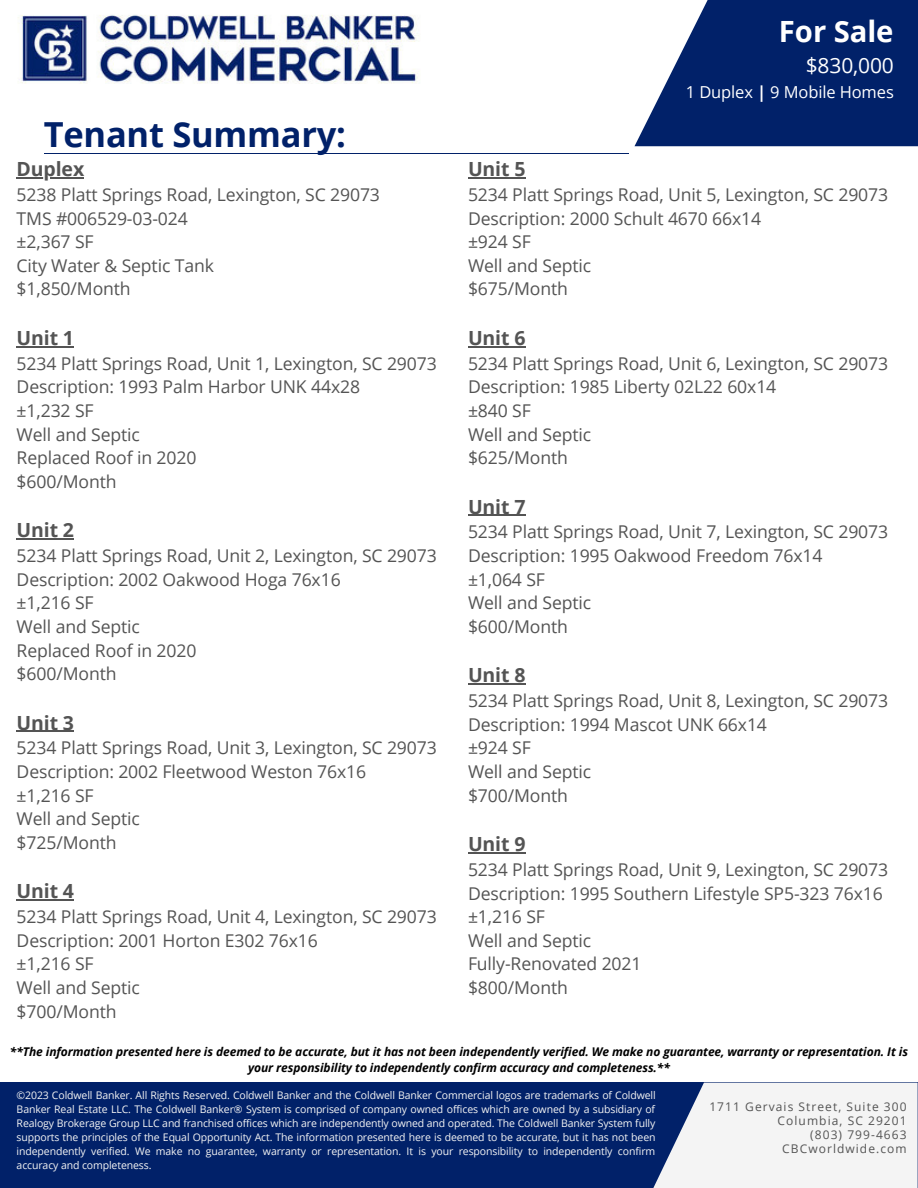
<style>
.page{position:relative;width:918px;height:1188px;background:#fff}
.page>*{position:absolute;margin:0;border:0;box-sizing:border-box;transform-origin:0 0}
.t1{font:700 34.5px "Open Sans";letter-spacing:-.005em;color:#012169}
.t2{font:700 29.25px "Open Sans";color:#fff}
.t3{font:21px "Open Sans";letter-spacing:-.005em;color:#fff}
.t4{font:700 19.5px "Open Sans";letter-spacing:-.005em;color:#545454}
.t5{font:17.55px "Open Sans";letter-spacing:-.005em;color:#545454}
.t6{font:16.5px "Open Sans";letter-spacing:-.005em;color:#fff}
.t7{font:italic 700 12px/16px "Open Sans";letter-spacing:-.005em;color:#000;text-align:center}
.t8{font:12px "Open Sans";letter-spacing:.09em;color:#545454}
.t9{font:10.5px/14px "Open Sans";letter-spacing:-.01em;color:#f4f4f4;text-align:justify}
.s1{font-weight:700}
</style>
<div class="page">
<div style="left:0;top:1083px;width:918px;height:105px;background:#012169"></div>
<div style="left:653px;top:1083px;width:265px;height:105px;background:#f4f4f4"></div>
<svg style="left:634px;top:0;width:284px;height:146px;background:#223e7c"></svg>
<hr style="left:17px;top:177px;width:67px;height:1px;background:#545454">
<hr style="left:17px;top:346px;width:57px;height:1px;background:#545454">
<hr style="left:17px;top:538px;width:57px;height:2px;background:#545454">
<hr style="left:17px;top:731px;width:57px;height:1px;background:#545454">
<hr style="left:17px;top:900px;width:57px;height:1px;background:#545454">
<hr style="left:468px;top:177px;width:57px;height:1px;background:#545454">
<hr style="left:468px;top:346px;width:57px;height:1px;background:#545454">
<hr style="left:468px;top:515px;width:57px;height:1px;background:#545454">
<hr style="left:468px;top:684px;width:57px;height:1px;background:#545454">
<hr style="left:468px;top:852px;width:57px;height:1px;background:#545454">
<img style="left:18px;top:15px;width:401px;height:68px">
<hr style="left:44px;top:153px;width:585px;height:1px;background:#012169">
<p class="t1" style="left:44px;top:110px;width:304px">Tenant Summary:</p>
<p class="t4" style="left:17px;top:155px;width:69px">Duplex</p>
<p class="t5" style="left:17px;top:182px;width:365px">5238 Platt Springs Road, Lexington, SC 29073</p>
<p class="t5" style="left:17px;top:206px;width:173px">TMS #006529-03-024</p>
<p class="t5" style="left:17px;top:229px;width:79px">±2,367 SF</p>
<p class="t5" style="left:17px;top:253px;width:199px">City Water &amp; Septic Tank</p>
<p class="t5" style="left:17px;top:277px;width:116px">$1,850/Month</p>
<p class="t4" style="left:17px;top:324px;width:59px">Unit 1</p>
<p class="t5" style="left:17px;top:351px;width:422px">5234 Platt Springs Road, Unit 1, Lexington, SC 29073</p>
<p class="t5" style="left:17px;top:375px;width:345px">Description: 1993 Palm Harbor UNK 44x28</p>
<p class="t5" style="left:17px;top:398px;width:79px">±1,232 SF</p>
<p class="t5" style="left:17px;top:422px;width:125px">Well and Septic</p>
<p class="t5" style="left:17px;top:445px;width:181px">Replaced Roof in 2020</p>
<p class="t5" style="left:17px;top:469px;width:102px">$600/Month</p>
<p class="t4" style="left:17px;top:516px;width:59px">Unit 2</p>
<p class="t5" style="left:17px;top:543px;width:422px">5234 Platt Springs Road, Unit 2, Lexington, SC 29073</p>
<p class="t5" style="left:17px;top:567px;width:326px">Description: 2002 Oakwood Hoga 76x16</p>
<p class="t5" style="left:17px;top:591px;width:79px">±1,216 SF</p>
<p class="t5" style="left:17px;top:614px;width:125px">Well and Septic</p>
<p class="t5" style="left:17px;top:638px;width:181px">Replaced Roof in 2020</p>
<p class="t5" style="left:17px;top:661px;width:102px">$600/Month</p>
<p class="t4" style="left:17px;top:709px;width:59px">Unit 3</p>
<p class="t5" style="left:17px;top:736px;width:422px">5234 Platt Springs Road, Unit 3, Lexington, SC 29073</p>
<p class="t5" style="left:17px;top:759px;width:351px">Description: 2002 Fleetwood Weston 76x16</p>
<p class="t5" style="left:17px;top:783px;width:79px">±1,216 SF</p>
<p class="t5" style="left:17px;top:807px;width:125px">Well and Septic</p>
<p class="t5" style="left:17px;top:830px;width:102px">$725/Month</p>
<p class="t4" style="left:17px;top:878px;width:59px">Unit 4</p>
<p class="t5" style="left:17px;top:904px;width:422px">5234 Platt Springs Road, Unit 4, Lexington, SC 29073</p>
<p class="t5" style="left:17px;top:928px;width:303px">Description: 2001 Horton E302 76x16</p>
<p class="t5" style="left:17px;top:952px;width:79px">±1,216 SF</p>
<p class="t5" style="left:17px;top:975px;width:125px">Well and Septic</p>
<p class="t5" style="left:17px;top:999px;width:102px">$700/Month</p>
<p class="t2" style="left:779px;top:10px;width:116px">For Sale</p>
<p class="t3" style="left:806px;top:50px;width:90px">$830,000</p>
<p class="t6" style="left:686px;top:80px;width:209px">1 Duplex <span class="s1">|</span> 9 Mobile Homes</p>
<p class="t4" style="left:468px;top:155px;width:59px">Unit 5</p>
<p class="t5" style="left:468px;top:182px;width:422px">5234 Platt Springs Road, Unit 5, Lexington, SC 29073</p>
<p class="t5" style="left:468px;top:206px;width:295px">Description: 2000 Schult 4670 66x14</p>
<p class="t5" style="left:468px;top:229px;width:64px">±924 SF</p>
<p class="t5" style="left:468px;top:253px;width:125px">Well and Septic</p>
<p class="t5" style="left:468px;top:277px;width:102px">$675/Month</p>
<p class="t4" style="left:468px;top:324px;width:59px">Unit 6</p>
<p class="t5" style="left:468px;top:351px;width:422px">5234 Platt Springs Road, Unit 6, Lexington, SC 29073</p>
<p class="t5" style="left:468px;top:375px;width:310px">Description: 1985 Liberty 02L22 60x14</p>
<p class="t5" style="left:468px;top:398px;width:64px">±840 SF</p>
<p class="t5" style="left:468px;top:422px;width:125px">Well and Septic</p>
<p class="t5" style="left:468px;top:445px;width:102px">$625/Month</p>
<p class="t4" style="left:468px;top:493px;width:59px">Unit 7</p>
<p class="t5" style="left:468px;top:520px;width:422px">5234 Platt Springs Road, Unit 7, Lexington, SC 29073</p>
<p class="t5" style="left:468px;top:543px;width:356px">Description: 1995 Oakwood Freedom 76x14</p>
<p class="t5" style="left:468px;top:567px;width:79px">±1,064 SF</p>
<p class="t5" style="left:468px;top:591px;width:125px">Well and Septic</p>
<p class="t5" style="left:468px;top:614px;width:102px">$600/Month</p>
<p class="t4" style="left:468px;top:662px;width:59px">Unit 8</p>
<p class="t5" style="left:468px;top:688px;width:422px">5234 Platt Springs Road, Unit 8, Lexington, SC 29073</p>
<p class="t5" style="left:468px;top:712px;width:301px">Description: 1994 Mascot UNK 66x14</p>
<p class="t5" style="left:468px;top:736px;width:64px">±924 SF</p>
<p class="t5" style="left:468px;top:759px;width:125px">Well and Septic</p>
<p class="t5" style="left:468px;top:783px;width:102px">$700/Month</p>
<p class="t4" style="left:468px;top:830px;width:59px">Unit 9</p>
<p class="t5" style="left:468px;top:857px;width:422px">5234 Platt Springs Road, Unit 9, Lexington, SC 29073</p>
<p class="t5" style="left:468px;top:881px;width:416px">Description: 1995 Southern Lifestyle SP5-323 76x16</p>
<p class="t5" style="left:468px;top:904px;width:79px">±1,216 SF</p>
<p class="t5" style="left:468px;top:928px;width:125px">Well and Septic</p>
<p class="t5" style="left:468px;top:952px;width:175px">Fully-Renovated 2021</p>
<p class="t5" style="left:468px;top:975px;width:102px">$800/Month</p>
<p class="t7" style="left:10px;top:1043px;width:900px">**The information presented here is deemed to be accurate, but it has not been independently verified. We make no guarantee, warranty or representation. It is your responsibility to independently confirm accuracy and completeness.**</p>
<p class="t9" style="left:17px;top:1088px;width:641px">©2023 Coldwell Banker. All Rights Reserved. Coldwell Banker and the Coldwell Banker Commercial logos are trademarks of Coldwell Banker Real Estate LLC. The Coldwell Banker® System is comprised of company owned offices which are owned by a subsidiary of Realogy Brokerage Group LLC and franchised offices which are independently owned and operated. The Coldwell Banker System fully supports the principles of the Equal Opportunity Act. The information presented here is deemed to be accurate, but it has not been independently verified. We make no guarantee, warranty or representation. It is your responsibility to independently confirm accuracy and completeness.</p>
<p class="t8" style="left:709px;top:1098px;width:199px">1711 Gervais Street, Suite 300</p>
<p class="t8" style="left:778px;top:1112px;width:131px">Columbia, SC 29201</p>
<p class="t8" style="left:810px;top:1126px;width:98px">(803) 799-4663</p>
<p class="t8" style="left:782px;top:1140px;width:126px">CBCworldwide.com</p>
</div>
